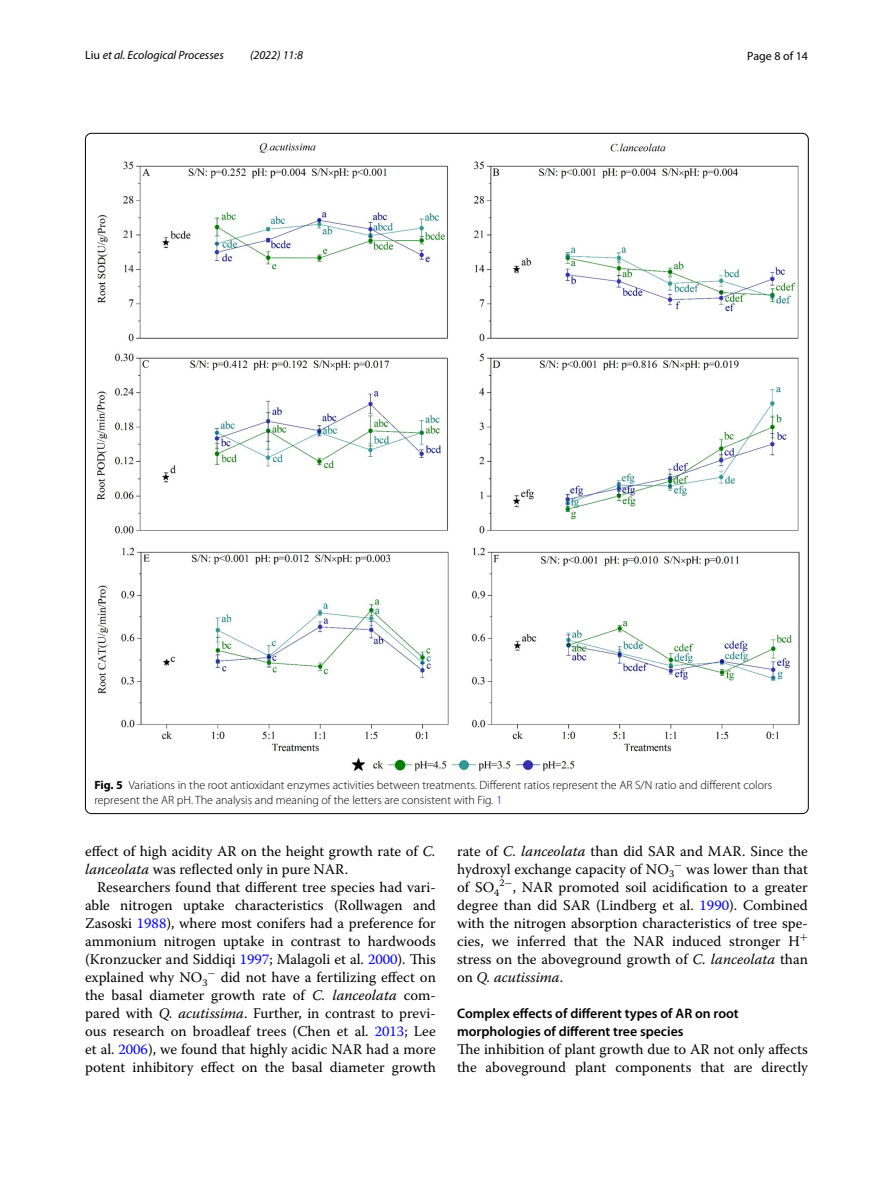
<style>
.page{position:relative;width:893px;height:1187px;background:#fff}
.page>*{position:absolute;margin:0;border:0;box-sizing:border-box;transform-origin:0 0}
.t1{font:14.7px/18px "Warnock Pro";color:#000}
.t2{font:600 13.8px/18px "Myriad Pro";color:#000}
.t3{font:300 12px/15px "Myriad Pro";color:#000}
.t4{font:italic 12px "Myriad Pro";color:#000}
.t5{font:12px "Myriad Pro";color:#000}
.s1{font-style:normal}
.s2{font-weight:700}
.s3{color:#00f}
.s4{font-style:italic}
</style>
<div class="page">
<img style="left:96px;top:142px;width:704px;height:629px">
<p class="t4" style="left:85px;top:48px;width:140px"><span class="s1">Liu</span> et al. Ecological Processes</p>
<p class="t4" style="left:250px;top:48px;width:54px">(2022) 11:8</p>
<p class="t5" style="left:747px;top:48px;width:62px">Page 8 of 14</p>
<p class="t3" style="left:94px;top:778px;width:679px"><span class="s2">Fig. 5</span> Variations in the root antioxidant enzymes activities between treatments. Different ratios represent the AR S/N ratio and different colors represent the AR pH. The analysis and meaning of the letters are consistent with Fig. <span class="s3">1</span></p>
<p class="t1" style="left:85px;top:841px;width:352px">effect of high acidity AR on the height growth rate of <span class="s4">C. lanceolata</span> was reflected only in pure NAR.</p>
<p class="t1" style="left:85px;top:877px;width:352px;text-align:justify;text-indent:12px">Researchers found that different tree species had vari&shy;able nitrogen uptake characteristics (Rollwagen and Zasoski <span class="s3">1988</span>), where most conifers had a preference for ammonium nitrogen uptake in contrast to hardwoods (Kronzucker and Siddiqi <span class="s3">1997</span>; Malagoli et al. <span class="s3">2000</span>). This explained why NO<sub>3</sub><sup>−</sup> did not have a fertilizing effect on the basal diameter growth rate of <span class="s4">C. lanceolata</span> com&shy;pared with <span class="s4">Q. acutissima</span>. Further, in contrast to previ&shy;ous research on broadleaf trees (Chen et al. <span class="s3">2013</span>; Lee et al. <span class="s3">2006</span>), we found that highly acidic NAR had a more potent inhibitory effect on the basal diameter growth</p>
<p class="t1" style="left:457px;top:841px;width:352px;text-align:justify">rate of <span class="s4">C. lanceolata</span> than did SAR and MAR. Since the hydroxyl exchange capacity of NO<sub>3</sub><sup>−</sup> was lower than that of SO<sub>4</sub><sup>2</sup><sup>−</sup>, NAR promoted soil acidification to a greater degree than did SAR (Lindberg et al. <span class="s3">1990</span>). Combined with the nitrogen absorption characteristics of tree spe&shy;cies, we inferred that the NAR induced stronger H<sup>+ </sup>stress on the aboveground growth of <span class="s4">C. lanceolata</span> than on <span class="s4">Q. acutissima</span>.</p>
<p class="t2" style="left:457px;top:1003px;width:283px">Complex effects of different types of AR on root morphologies of different tree species</p>
<p class="t1" style="left:457px;top:1039px;width:352px">The inhibition of plant growth due to AR not only affects the aboveground plant components that are directly</p>
</div>
